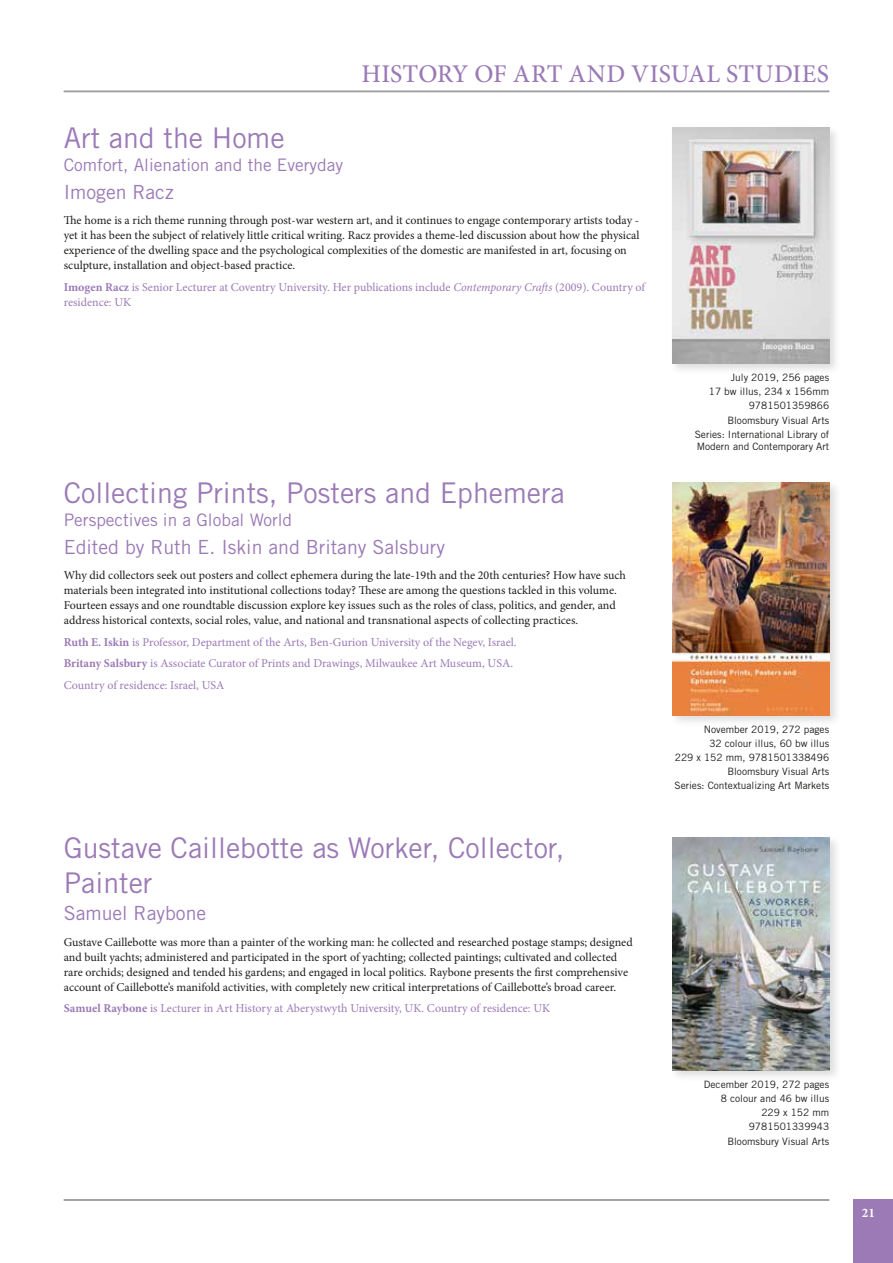
<style>
.page{position:relative;width:893px;height:1263px;background:#fff}
.page>*{position:absolute;margin:0;border:0;box-sizing:border-box;transform-origin:0 0}
.t1{font:28.5px/34.2px "Trade Gothic LT Std";color:#9b7ab6}
.t2{font:500 25.5px "Minion Pro";letter-spacing:.005em;color:#9b7ab6}
.t3{font:19.5px "Trade Gothic LT Std";color:#9b7ab6}
.t4{font:17.25px "Trade Gothic LT Std";color:#9b7ab6}
.t5{font:700 13.05px "Minion Pro";color:#fff}
.t6{font:12px/15px "Minion Pro";color:#1d1d1b}
.t7{font:12px/21.5px "Minion Pro";color:#9b7ab6}
.t8{font:10.2px/14.1px "Trade Gothic LT Std";color:#1d1d1b;text-align:right}
.s1{font-weight:700}
.s2{font-style:italic}
</style>
<div class="page">
<hr style="left:64px;top:1199px;width:765px;height:2px;background:#9d9d9c">
<div style="left:853px;top:1199px;width:40px;height:64px;background:#9b7ab6"></div>
<hr style="left:64px;top:91px;width:765px;height:1px;background:#9d9d9c">
<div style="left:670px;top:125px;width:171px;height:250px;background:#1d1d1b;opacity:.15"></div>
<img style="left:672px;top:128px;width:157px;height:235px">
<div style="left:669px;top:480px;width:173px;height:247px;background:#1d1d1b;opacity:.15"></div>
<img style="left:672px;top:483px;width:157px;height:232px">
<div style="left:669px;top:835px;width:173px;height:247px;background:#1d1d1b;opacity:.15"></div>
<img style="left:672px;top:838px;width:157px;height:232px">
<h2 class="t2" style="left:361px;top:57px;width:469px">HISTORY OF ART AND VISUAL STUDIES</h2>
<h1 class="t1" style="left:64px;top:121px;width:222px">Art and the Home</h1>
<h3 class="t4" style="left:64px;top:154px;width:281px">Comfort, Alienation and the Everyday</h3>
<h3 class="t3" style="left:64px;top:180px;width:111px">Imogen Racz</h3>
<p class="t6" style="left:64px;top:213px;width:577px">The home is a rich theme running through post-war western art, and it continues to engage contemporary artists today - yet it has been the subject of relatively little critical writing. Racz provides a theme-led discussion about how the physical experience of the dwelling space and the psychological complexities of the domestic are manifested in art, focusing on sculpture, installation and object-based practice.</p>
<p class="t7" style="left:64px;top:279px;width:583px;line-height:15px"><span class="s1">Imogen Racz</span> is Senior Lecturer at Coventry University. Her publications include <span class="s2">Contemporary Crafts</span> (2009). Country of residence: UK</p>
<h1 class="t1" style="left:64px;top:476px;width:503px">Collecting Prints, Posters and Ephemera</h1>
<h3 class="t4" style="left:64px;top:509px;width:230px">Perspectives in a Global World</h3>
<h3 class="t3" style="left:64px;top:535px;width:383px">Edited by Ruth E. Iskin and Britany Salsbury</h3>
<p class="t6" style="left:64px;top:568px;width:563px">Why did collectors seek out posters and collect ephemera during the late-19th and the 20th centuries? How have such materials been integrated into institutional collections today? These are among the questions tackled in this volume.<br>Fourteen essays and one roundtable discussion explore key issues such as the roles of class, politics, and gender, and address historical contexts, social roles, value, and national and transnational aspects of collecting practices.</p>
<p class="t7" style="left:64px;top:631px;width:454px"><span class="s1">Ruth E. Iskin</span> is Professor, Department of the Arts, Ben-Gurion University of the Negev, Israel.<br><span class="s1">Britany Salsbury</span> is Associate Curator of Prints and Drawings, Milwaukee Art Museum, USA.<br>Country of residence: Israel, USA</p>
<h1 class="t1" style="left:64px;top:831px;width:502px">Gustave Caillebotte as Worker, Collector,<br>Painter</h1>
<h3 class="t3" style="left:64px;top:901px;width:144px">Samuel Raybone</h3>
<p class="t6" style="left:64px;top:934px;width:570px">Gustave Caillebotte was more than a painter of the working man: he collected and researched postage stamps; designed and built yachts; administered and participated in the sport of yachting; collected paintings; cultivated and collected rare orchids; designed and tended his gardens; and engaged in local politics. Raybone presents the first comprehensive account of Caillebotte’s manifold activities, with completely new critical interpretations of Caillebotte’s broad career.</p>
<p class="t7" style="left:64px;top:998px;width:488px"><span class="s1">Samuel Raybone</span> is Lecturer in Art History at Aberystwyth University, UK. Country of residence: UK</p>
<p class="t8" style="left:695px;top:370px;width:136px">July 2019, 256 pages<br>17 bw illus, 234 x 156mm<br>9781501359866<br>Bloomsbury Visual Arts<br>Series: International Library of</p>
<p class="t8" style="left:697px;top:439px;width:134px">Modern and Contemporary Art</p>
<p class="t8" style="left:674px;top:722px;width:156px">November 2019, 272 pages<br>32 colour illus, 60 bw illus<br>229 x 152 mm, 9781501338496<br>Bloomsbury Visual Arts<br>Series: Contextualizing Art Markets</p>
<p class="t8" style="left:704px;top:1077px;width:127px">December 2019, 272 pages<br>8 colour and 46 bw illus<br>229 x 152 mm<br>9781501339943<br>Bloomsbury Visual Arts</p>
<p class="t5" style="left:862px;top:1204px;width:15px">21</p>
</div>
